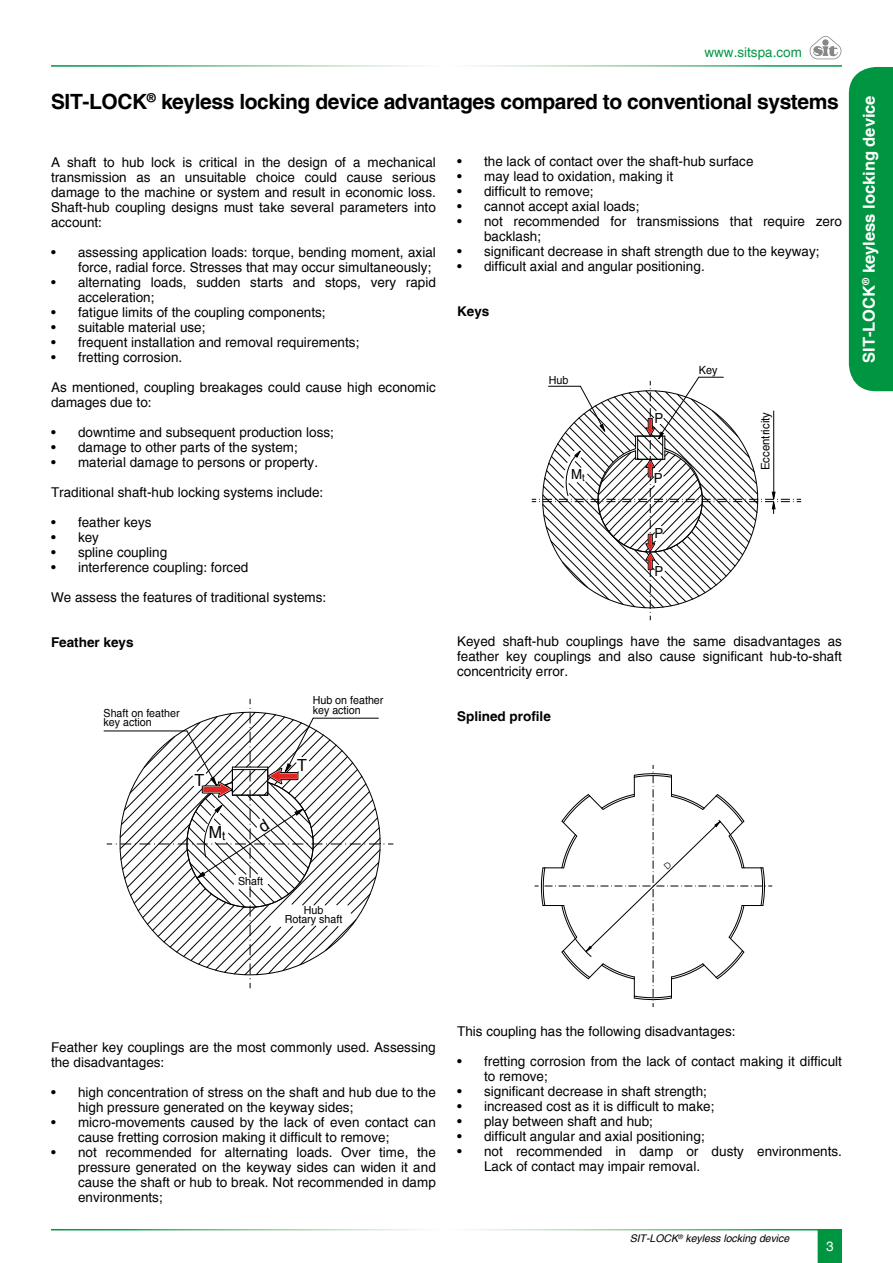
<style>
.page{position:relative;width:893px;height:1263px;background:#fff}
.page>*{position:absolute;margin:0;border:0;box-sizing:border-box;transform-origin:0 0}
.t1{font:700 21px "Helvetica";letter-spacing:-.02em;color:#000}
.t2{font:16.65px "Helvetica";color:#000;scale:.96 1}
.t3{font:700 16.5px "Helvetica";color:#fff}
.t4{font:13.8px "Helvetica";color:#000;scale:.96 1}
.t5{font:13.5px/15px "Helvetica";color:#000}
.t6{font:700 13.5px "Helvetica";color:#000}
.t7{font:13.5px "Helvetica";color:#009641}
.t8{font:13.5px "Helvetica";color:#fff}
.t9{font:11.7px "Helvetica";letter-spacing:-.005em;color:#000}
.t10{font:11.4px "Helvetica";color:#000;scale:.96 1}
.t11{font:11.1px/8.1px "Helvetica";color:#000;text-align:center;scale:.96 1}
.t12{font:italic 10.5px "Helvetica";color:#000}
</style>
<div class="page">
<svg style="left:810px;top:36px;width:31px;height:23px"></svg>
<svg style="left:818px;top:1229px;width:24px;height:34px"></svg>
<div style="left:849px;top:67px;width:44px;height:324px;background:#009641"></div>
<hr style="left:104px;top:731px;width:83px;height:1px;background:#000">
<svg style="left:532px;top:377px;width:269px;height:243px"></svg>
<svg style="left:107px;top:699px;width:286px;height:289px"></svg>
<svg style="left:535px;top:765px;width:237px;height:242px"></svg>
<p class="t7" style="left:704px;top:44px;width:99px">www.sitspa.com</p>
<h1 class="t1" style="left:51px;top:89px;width:789px">SIT-LOCK<sup>®</sup> keyless locking device advantages compared to conventional systems</h1>
<p class="t5" style="left:51px;top:155px;width:386px;text-align:justify">A shaft to hub lock is critical in the design of a mechanical transmission as an unsuitable choice could cause serious damage to the machine or system and result in economic loss.<br>Shaft-hub coupling designs must take several parameters into account:</p>
<p class="t5" style="left:78px;top:245px;width:359px;text-indent:-27px">• assessing application loads: torque, bending moment, axial force, radial force. Stresses that may occur simultaneously;</p>
<p class="t5" style="left:78px;top:275px;width:359px;text-indent:-27px">• alternating loads, sudden starts and stops, very rapid acceleration;</p>
<p class="t5" style="left:51px;top:305px;width:276px">• fatigue limits of the coupling components;</p>
<p class="t5" style="left:51px;top:320px;width:156px">• suitable material use;</p>
<p class="t5" style="left:51px;top:335px;width:310px">• frequent installation and removal requirements;</p>
<p class="t5" style="left:51px;top:350px;width:133px">• fretting corrosion.</p>
<p class="t5" style="left:51px;top:380px;width:386px">As mentioned, coupling breakages could cause high economic damages due to:</p>
<p class="t5" style="left:51px;top:425px;width:284px">• downtime and subsequent production loss;</p>
<p class="t5" style="left:51px;top:440px;width:248px">• damage to other parts of the system;</p>
<p class="t5" style="left:51px;top:455px;width:269px">• material damage to persons or property.</p>
<p class="t5" style="left:51px;top:485px;width:274px">Traditional shaft-hub locking systems include:</p>
<p class="t5" style="left:51px;top:515px;width:102px">• feather keys</p>
<p class="t5" style="left:51px;top:530px;width:50px">• key</p>
<p class="t5" style="left:51px;top:545px;width:118px">• spline coupling</p>
<p class="t5" style="left:51px;top:560px;width:199px">• interference coupling: forced</p>
<p class="t5" style="left:51px;top:590px;width:277px">We assess the features of traditional systems:</p>
<p class="t6" style="left:51px;top:634px;width:84px">Feather keys</p>
<p class="t11" style="left:313px;top:696px;width:75px">Hub on feather</p>
<p class="t11" style="left:104px;top:709px;width:81px">Shaft on feather</p>
<p class="t11" style="left:313px;top:706px;width:52px">key action</p>
<p class="t11" style="left:104px;top:719px;width:52px">key action</p>
<p class="t2" style="left:194px;top:770px;width:12px">T</p>
<p class="t2" style="left:209px;top:823px;width:19px">M<sub>t</sub></p>
<p class="t11" style="left:238px;top:877px;width:27px">Shaft</p>
<p class="t2" style="left:297px;top:756px;width:12px">T</p>
<p class="t11" style="left:285px;top:906px;width:62px">Hub<br>Rotary shaft</p>
<p class="t5" style="left:457px;top:154px;width:298px">• the lack of contact over the shaft-hub surface</p>
<p class="t5" style="left:457px;top:169px;width:218px">• may lead to oxidation, making it</p>
<p class="t5" style="left:457px;top:184px;width:138px">• difficult to remove;</p>
<p class="t5" style="left:457px;top:199px;width:184px">• cannot accept axial loads;</p>
<p class="t5" style="left:484px;top:214px;width:359px;text-indent:-27px">• not recommended for transmissions that require zero backlash;</p>
<p class="t5" style="left:457px;top:244px;width:364px">• significant decrease in shaft strength due to the keyway;</p>
<p class="t5" style="left:457px;top:259px;width:249px">• difficult axial and angular positioning.</p>
<p class="t6" style="left:457px;top:303px;width:34px">Keys</p>
<p class="t11" style="left:549px;top:376px;width:22px">Hub</p>
<p class="t4" style="left:571px;top:467px;width:16px">M<sub>t</sub></p>
<p class="t4" style="left:654px;top:410px;width:11px">P</p>
<p class="t4" style="left:654px;top:470px;width:11px">P</p>
<p class="t4" style="left:654px;top:525px;width:11px">P</p>
<p class="t4" style="left:655px;top:563px;width:11px">P</p>
<p class="t10" style="left:699px;top:363px;width:21px">Key</p>
<p class="t9" style="left:758px;top:470px;width:60px;rotate:-90deg">Eccentricity</p>
<p class="t5" style="left:457px;top:634px;width:386px;text-align:justify">Keyed shaft-hub couplings have the same disadvantages as feather key couplings and also cause significant hub-to-shaft concentricity error.</p>
<p class="t6" style="left:457px;top:708px;width:95px">Splined profile</p>
<p class="t3" style="left:859px;top:363px;width:269px;rotate:-90deg">SIT-LOCK<sup>®</sup> keyless locking device</p>
<p class="t5" style="left:51px;top:1040px;width:386px">Feather key couplings are the most commonly used. Assessing the disadvantages:</p>
<p class="t5" style="left:78px;top:1085px;width:359px;text-indent:-27px">• high concentration of stress on the shaft and hub due to the high pressure generated on the keyway sides;</p>
<p class="t5" style="left:78px;top:1115px;width:359px;text-indent:-27px">• micro-movements caused by the lack of even contact can cause fretting corrosion making it difficult to remove;</p>
<p class="t5" style="left:78px;top:1145px;width:359px;text-align:justify;text-indent:-27px">• not recommended for alternating loads. Over time, the pressure generated on the keyway sides can widen it and cause the shaft or hub to break. Not recommended in damp environments;</p>
<p class="t5" style="left:457px;top:1024px;width:280px">This coupling has the following disadvantages:</p>
<p class="t5" style="left:484px;top:1054px;width:359px;text-indent:-27px">• fretting corrosion from the lack of contact making it difficult to remove;</p>
<p class="t5" style="left:457px;top:1084px;width:251px">• significant decrease in shaft strength;</p>
<p class="t5" style="left:457px;top:1099px;width:259px">• increased cost as it is difficult to make;</p>
<p class="t5" style="left:457px;top:1114px;width:197px">• play between shaft and hub;</p>
<p class="t5" style="left:457px;top:1129px;width:249px">• difficult angular and axial positioning;</p>
<p class="t5" style="left:484px;top:1144px;width:359px;text-indent:-27px">• not recommended in damp or dusty environments.<br>Lack of contact may impair removal.</p>
<p class="t12" style="left:630px;top:1232px;width:161px">SIT-LOCK<sup>®</sup> keyless locking device</p>
<p class="t8" style="left:826px;top:1238px;width:9px">3</p>
</div>
